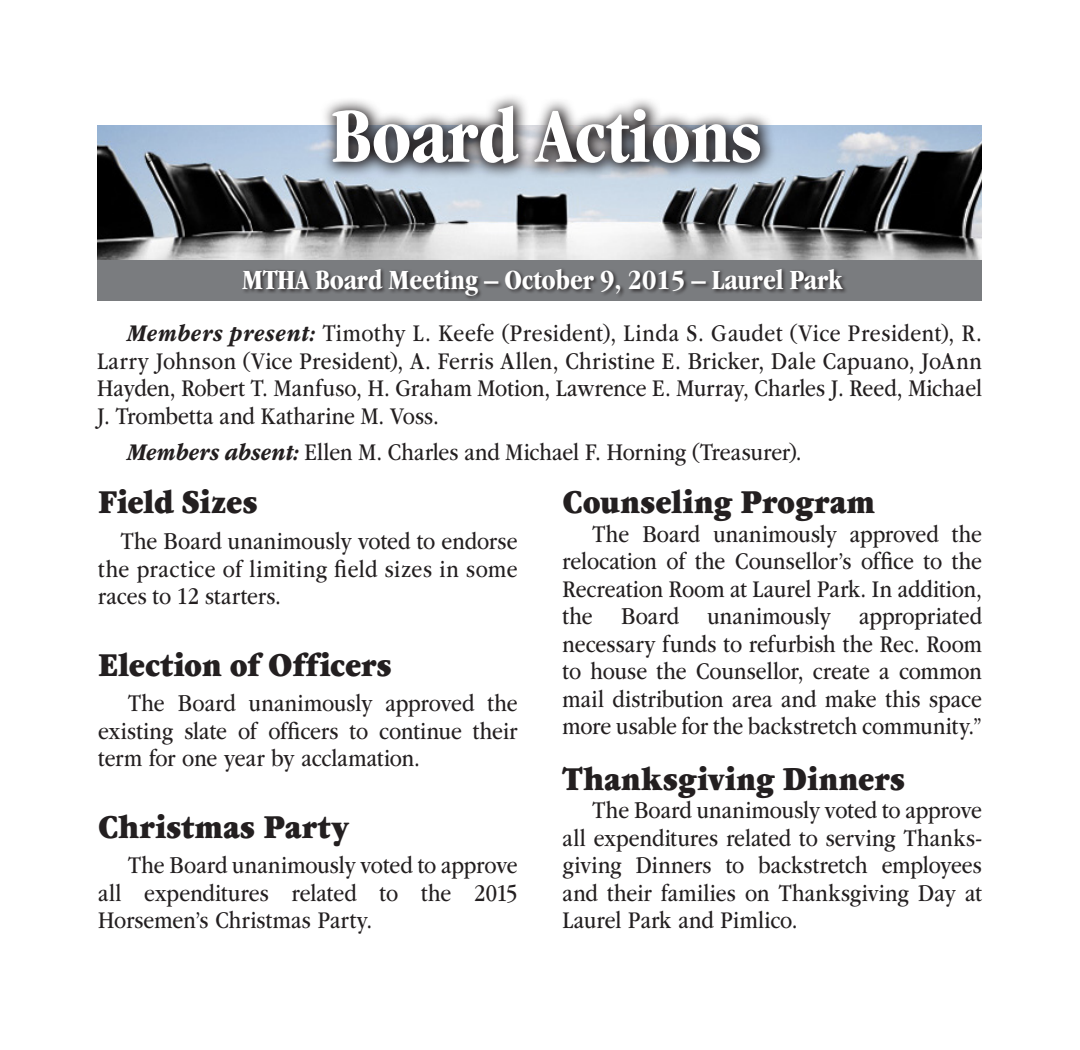
<style>
.page{position:relative;width:1080px;height:1050px;background:#fff}
.page>*{position:absolute;margin:0;border:0;box-sizing:border-box;transform-origin:0 0}
.newsletter_heads{font:700 condensed 80px "Garamond";color:#fff}
.newsletter_heads-2{font:900 35px "Garamond";letter-spacing:.01em;color:#231f20;scale:.85 1}
.newsletter_heads-3{font:700 condensed 28.75px "Garamond";color:#fff}
.Board{font:25px/27.5px "ITC Garamond Std";color:#231f20;text-align:justify;scale:.85 1}
.newsletter_heads-4{font:25px/27.5px "ITC Garamond Std";letter-spacing:.01em;color:#231f20;text-align:justify;scale:.85 1}
.s1{font-weight:700;font-style:italic}
</style>
<div class="page">
<img style="left:97px;top:126px;width:885px;height:135px">
<svg style="left:320px;top:97px;width:457px;height:83px"></svg>
<div style="left:97px;top:261px;width:885px;height:40px;background:#7a7c7f"></div>
<div style="left:241px;top:268px;width:608px;height:33px;background:#231f20;opacity:.75"></div>
<p class="newsletter_heads" style="left:332px;top:91px;width:432px">Board Actions</p>
<p class="newsletter_heads-3" style="left:242px;top:264px;width:602px">MTHA Board Meeting – October 9, 2015 – Laurel Park</p>
<p class="newsletter_heads-4" style="left:97px;top:320px;width:1043px;text-indent:30px"><span class="s1">Members present:</span> Timothy L. Keefe (President), Linda S. Gaudet (Vice President), R.<br>Larry Johnson (Vice President), A. Ferris Allen, Christine E. Bricker, Dale Capuano, JoAnn Hayden, Robert T. Manfuso, H. Graham Motion, Lawrence E. Murray, Charles J. Reed, Michael J. Trombetta and Katharine M. Voss.</p>
<p class="newsletter_heads-4" style="left:127px;top:439px;width:795px"><span class="s1">Members absent:</span> Ellen M. Charles and Michael F. Horning (Treasurer).</p>
<p class="newsletter_heads-2" style="left:98px;top:484px;width:189px">Field Sizes</p>
<p class="newsletter_heads-4" style="left:98px;top:528px;width:495px;text-indent:22px">The Board unanimously voted to endorse the practice of limiting field sizes in some races to 12 starters.</p>
<p class="newsletter_heads-2" style="left:563px;top:484px;width:369px">Counseling Program</p>
<p class="Board" style="left:563px;top:520px;width:495px;text-indent:30px">The Board unanimously approved the relocation of the Counsellor’s office to the Recreation Room at Laurel Park. In addition, the Board unanimously appropriated necessary funds to refurbish the Rec. Room to house the Counsellor, create a common mail distribution area and make this space more usable for the backstretch community.”</p>
<p class="newsletter_heads-2" style="left:563px;top:760px;width:404px">Thanksgiving Dinners</p>
<p class="Board" style="left:563px;top:797px;width:495px;text-indent:30px">The Board unanimously voted to approve all expenditures related to serving Thanks&shy;giving Dinners to backstretch employees and their families on Thanksgiving Day at Laurel Park and Pimlico.</p>
<p class="newsletter_heads-2" style="left:98px;top:646px;width:347px">Election of Officers</p>
<p class="Board" style="left:98px;top:690px;width:495px;text-indent:30px">The Board unanimously approved the existing slate of officers to continue their term for one year by acclamation.</p>
<p class="newsletter_heads-2" style="left:98px;top:808px;width:296px">Christmas Party</p>
<p class="Board" style="left:98px;top:852px;width:495px;text-indent:30px">The Board unanimously voted to approve all expenditures related to the 2015<br>Horsemen’s Christmas Party.</p>
</div>
